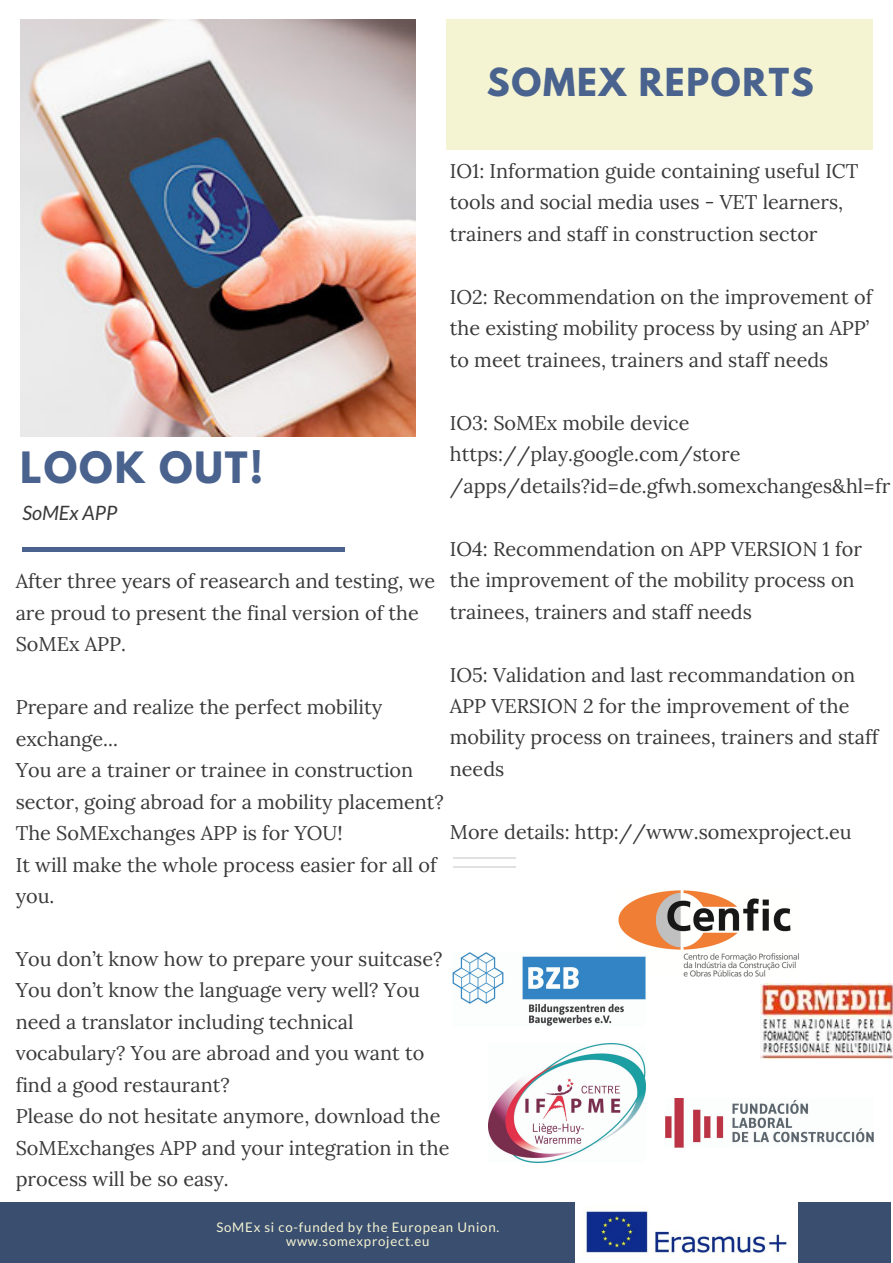
<style>
.page{position:relative;width:893px;height:1263px;background:#fff}
.page>*{position:absolute;margin:0;border:0;box-sizing:border-box;transform-origin:0 0}
.t1{font:700 38.25px "League Spartan";letter-spacing:.05em;color:#49628e}
.t2{font:700 34.2px "League Spartan";letter-spacing:.05em;color:#49628e}
.t3{font:19.8px/31.5px "Lora";color:#393939}
.t4{font:italic 19.8px "Lato";color:#393939}
.t5{font:13.2px/13.5px "Lato";letter-spacing:.06em;color:#f5f4d2;text-align:center}
</style>
<div class="page">
<div style="left:446px;top:19px;width:426px;height:130px;background:#f5f4d2"></div>
<div style="left:22px;top:547px;width:323px;height:5px;background:#49628e"></div>
<div style="left:0;top:1202px;width:890px;height:60px;background:#3a4e70"></div>
<hr style="left:453px;top:867px;width:63px;height:1px;background:#393939">
<hr style="left:453px;top:858px;width:63px;height:1px;background:#393939">
<img style="left:20px;top:19px;width:395px;height:417px">
<img style="left:618px;top:890px;width:180px;height:87px">
<img style="left:665px;top:1098px;width:208px;height:50px">
<img style="left:452px;top:952px;width:193px;height:74px">
<img style="left:488px;top:1043px;width:157px;height:119px">
<img style="left:760px;top:984px;width:132px;height:75px">
<img style="left:576px;top:1202px;width:221px;height:60px">
<h2 class="t2" style="left:487px;top:65px;width:328px">SOMEX REPORTS</h2>
<p class="t3" style="left:450px;top:155px;width:410px">IO1: Information guide containing useful ICT tools and social media uses - VET learners, trainers and staff in construction sector</p>
<p class="t3" style="left:450px;top:281px;width:424px">IO2: Recommendation on the improvement of the existing mobility process by using an APP’ to meet trainees, trainers and staff needs</p>
<h1 class="t1" style="left:20px;top:449px;width:244px">LOOK OUT!</h1>
<p class="t4" style="left:22px;top:500px;width:96px">SoMEx APP</p>
<p class="t3" style="left:16px;top:566px;width:421px">After three years of reasearch and testing, we are proud to present the final version of the<br>SoMEx APP.</p>
<p class="t3" style="left:450px;top:407px;width:442px">IO3: SoMEx mobile device https://play.google.com/store /apps/details?id=de.gfwh.somexchanges&amp;hl=fr</p>
<p class="t3" style="left:450px;top:533px;width:413px">IO4: Recommendation on APP VERSION 1 for the improvement of the mobility process on trainees, trainers and staff needs</p>
<p class="t3" style="left:450px;top:659px;width:430px">IO5: Validation and last recommandation on APP VERSION 2 for the improvement of the mobility process on trainees, trainers and staff needs</p>
<p class="t3" style="left:16px;top:692px;width:430px">Prepare and realize the perfect mobility exchange...<br>You are a trainer or trainee in construction sector, going abroad for a mobility placement?<br>The SoMExchanges APP is for YOU!<br>It will make the whole process easier for all of you.</p>
<p class="t3" style="left:450px;top:816px;width:403px">More details: http://www.somexproject.eu</p>
<p class="t3" style="left:16px;top:943px;width:435px">You don’t know how to prepare your suitcase?<br>You don’t know the language very well? You need a translator including technical vocabulary? You are abroad and you want to find a good restaurant?<br>Please do not hesitate anymore, download the SoMExchanges APP and your integration in the process will be so easy.</p>
<p class="t5" style="left:216px;top:1220px;width:284px">SoMEx si co-funded by the European Union. www.somexproject.eu</p>
</div>
